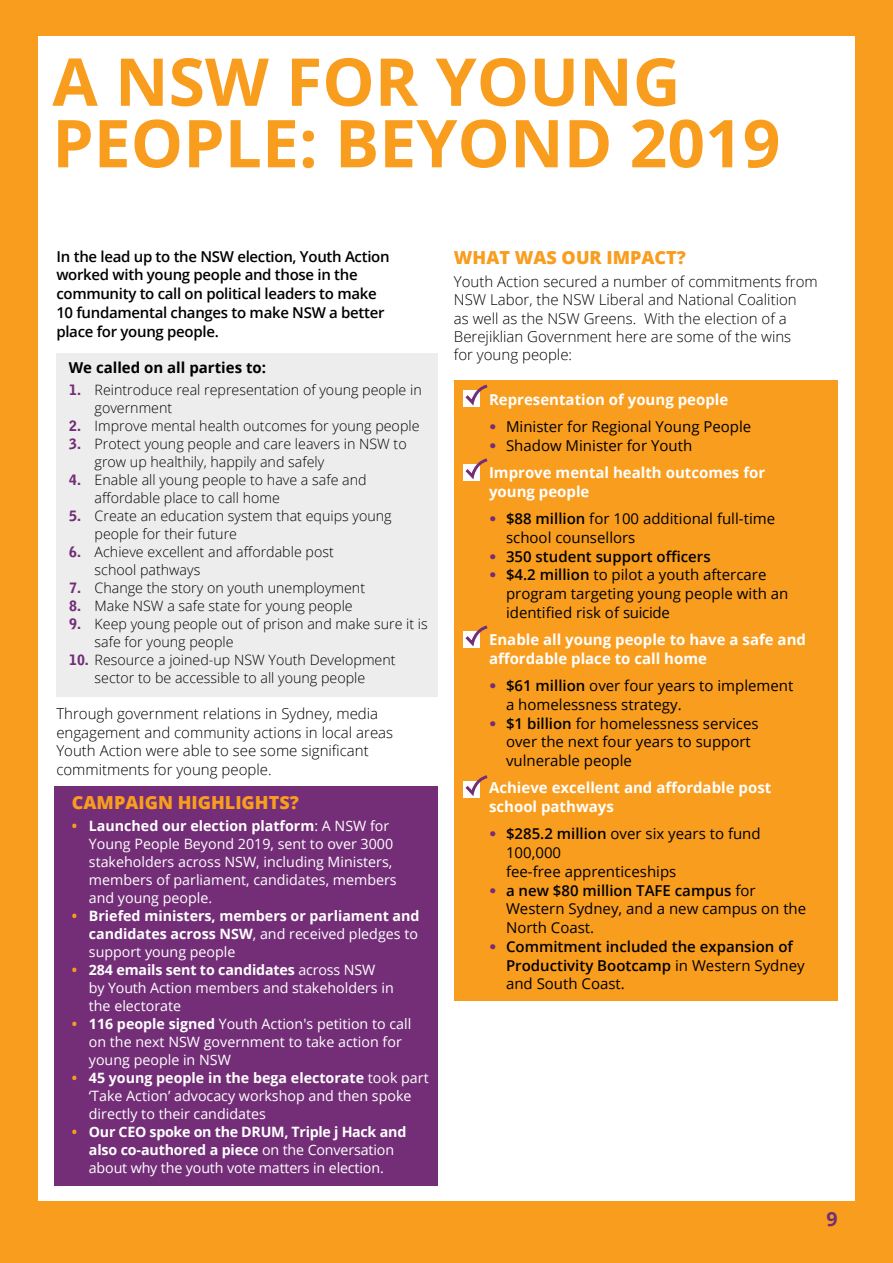
<style>
.page{position:relative;width:893px;height:1263px;background:#f99d1e}
.page>*{position:absolute;margin:0;border:0;box-sizing:border-box;transform-origin:0 0}
.t1{font:700 66px/61.5px "Open Sans";color:#f99d1e}
.t2{font:700 19.5px "Open Sans";color:#732e77}
.t3{font:800 18px "Open Sans";color:#f99d1e}
.t4{font:15px/18.8px "Open Sans";color:#000}
.t5{font:300 15px/18.5px "Open Sans";color:#000}
.t6{font:700 15px/18.8px "Open Sans";color:#fff}
.t7{font:600 15px/18.8px "Open Sans";letter-spacing:-.02em;color:#000}
.t8{font:600 15px/18.8px "Open Sans";color:#000}
.t9{font:700 15px "Open Sans";color:#000}
.t10{font:300 14.25px/18px "Open Sans";color:#000}
.t11{font:14.25px/18px "Open Sans";color:#fff}
.t12{font:700 14.25px/18px "Open Sans";letter-spacing:-.01em;color:#fff;text-align:justify}
.s1{font-family:"Bell Gothic Std";font-weight:900;color:#732e77}
.s2{font-weight:400;color:#000}
.s3{font-weight:600}
.s4{font-weight:400}
.s5{font-weight:700;color:#f99d1e}
.s6{font-weight:700}
.s7{color:#f99d1e}
</style>
<div class="page">
<div style="left:38px;top:36px;width:817px;height:1164px;background:#fff"></div>
<div style="left:56px;top:353px;width:382px;height:343px;background:#ededed"></div>
<div style="left:454px;top:380px;width:384px;height:620px;background:#f99d1e"></div>
<div style="left:55px;top:786px;width:383px;height:399px;background:#732e77"></div>
<svg style="left:463px;top:384px;width:25px;height:23px"></svg>
<svg style="left:463px;top:458px;width:25px;height:23px"></svg>
<svg style="left:463px;top:625px;width:25px;height:23px"></svg>
<svg style="left:463px;top:775px;width:25px;height:23px"></svg>
<h1 class="t1" style="left:52px;top:49px;width:730px">A NSW FOR YOUNG<br>PEOPLE: BEYOND 2019</h1>
<p class="t7" style="left:56px;top:247px;width:335px">In the lead up to the NSW election, Youth Action worked with young people and those in the community to call on political leaders to make 10 fundamental changes to make NSW a better place for young people.</p>
<p class="t3" style="left:454px;top:244px;width:234px">WHAT WAS OUR IMPACT?</p>
<p class="t5" style="left:454px;top:272px;width:365px">Youth Action secured a number of commitments from NSW Labor, the NSW Liberal and National Coalition<br>as well as the NSW Greens. With the election of a Berejiklian Government here are some of the wins<br>for young people:</p>
<p class="t6" style="left:489px;top:389px;width:241px">Representation of young people</p>
<p class="t4" style="left:489px;top:417px;width:264px"><span class="s1">•</span> Minister for Regional Young People</p>
<p class="t6" style="left:489px;top:431px;width:278px;line-height:27.3px"><span class="s1">•</span> <span class="s2">Shadow Minister for Youth<br></span>Improve mental health outcomes for</p>
<p class="t6" style="left:489px;top:481px;width:102px">young people</p>
<p class="t4" style="left:506px;top:509px;width:271px;text-indent:-17px"><span class="s1">•</span> <span class="s3">$88 million</span> for 100 additional full-time school counsellors</p>
<p class="t8" style="left:489px;top:546px;width:223px"><span class="s1">•</span> 350 student support officers</p>
<p class="t4" style="left:506px;top:565px;width:284px;text-indent:-17px"><span class="s1">•</span> <span class="s3">$4.2 million</span> to pilot a youth aftercare program targeting young people with an identified risk of suicide</p>
<p class="t6" style="left:489px;top:630px;width:319px">Enable all young people to have a safe and affordable place to call home</p>
<p class="t4" style="left:506px;top:676px;width:289px;text-indent:-17px"><span class="s1">•</span> <span class="s3">$61 million</span> over four years to implement a homelessness strategy.</p>
<p class="t4" style="left:506px;top:713px;width:254px;text-indent:-17px"><span class="s1">•</span> <span class="s3">$1 billion</span> for homelessness services over the next four years to support vulnerable people</p>
<p class="t6" style="left:489px;top:778px;width:284px">Achieve excellent and affordable post school pathways</p>
<p class="t4" style="left:506px;top:824px;width:256px;text-indent:-17px"><span class="s1">•</span> <span class="s3">$285.2 million</span> over six years to fund<br>100,000<br>fee-free apprenticeships</p>
<p class="t4" style="left:506px;top:880px;width:302px;text-indent:-17px"><span class="s1">•</span> <span class="s3">a new $80 million TAFE campus</span> for<br>Western Sydney, and a new campus on the<br>North Coast.</p>
<p class="t8" style="left:506px;top:937px;width:300px;text-indent:-17px"><span class="s1">•</span> Commitment included the expansion of<br>Productivity Bootcamp <span class="s4">in Western Sydney and South Coast.</span></p>
<p class="t9" style="left:69px;top:357px;width:199px">We called on all parties to:</p>
<p class="t10" style="left:95px;top:381px;width:329px;text-indent:-26px"><span class="s1">1.</span> Reintroduce real representation of young people in government</p>
<p class="t10" style="left:69px;top:417px;width:352px"><span class="s1">2.</span> Improve mental health outcomes for young people</p>
<p class="t10" style="left:95px;top:435px;width:314px;text-indent:-26px"><span class="s1">3.</span> Protect young people and care leavers in NSW to grow up healthily, happily and safely</p>
<p class="t10" style="left:95px;top:471px;width:274px;text-indent:-26px"><span class="s1">4.</span> Enable all young people to have a safe and affordable place to call home</p>
<p class="t10" style="left:95px;top:507px;width:299px;text-indent:-26px"><span class="s1">5.</span> Create an education system that equips young people for their future</p>
<p class="t10" style="left:95px;top:543px;width:241px;text-indent:-26px"><span class="s1">6.</span> Achieve excellent and affordable post school pathways</p>
<p class="t10" style="left:69px;top:579px;width:298px"><span class="s1">7.</span> Change the story on youth unemployment</p>
<p class="t10" style="left:69px;top:597px;width:285px"><span class="s1">8.</span> Make NSW a safe state for young people</p>
<p class="t10" style="left:95px;top:615px;width:335px;text-indent:-26px"><span class="s1">9.</span> Keep young people out of prison and make sure it is safe for young people</p>
<p class="t10" style="left:69px;top:651px;width:328px;text-align:center"><span class="s1">10.</span> Resource a joined-up NSW Youth Development sector to be accessible to all young people</p>
<p class="t5" style="left:56px;top:704px;width:338px">Through government relations in Sydney, media engagement and community actions in local areas Youth Action were able to see some significant commitments for young people.</p>
<p class="t3" style="left:72px;top:788px;width:228px">CAMPAIGN HIGHLIGHTS?</p>
<p class="t11" style="left:89px;top:816px;width:309px;text-indent:-17px"><span class="s5">•</span> <span class="s6">Launched our election platform</span>: A NSW for Young People Beyond 2019, sent to over 3000 stakeholders across NSW, including Ministers, members of parliament, candidates, members and young people.</p>
<p class="t12" style="left:89px;top:906px;width:332px;text-indent:-17px"><span class="s7">•</span> Briefed ministers, members or parliament and candidates across NSW<span class="s4">, and received pledges to support young people</span></p>
<p class="t11" style="left:89px;top:960px;width:306px;text-indent:-17px"><span class="s5">•</span> <span class="s6">284 emails sent to candidates</span> across NSW by Youth Action members and stakeholders in the electorate</p>
<p class="t11" style="left:89px;top:1014px;width:324px;text-indent:-17px"><span class="s5">•</span> <span class="s6">116 people signed</span> Youth Action's petition to call on the next NSW government to take action for young people in NSW</p>
<p class="t11" style="left:89px;top:1068px;width:341px;text-indent:-17px"><span class="s5">•</span> <span class="s6">45 young people in the bega electorate</span> took part ‘Take Action’ advocacy workshop and then spoke directly to their candidates</p>
<p class="t12" style="left:72px;top:1122px;width:336px;text-align:center"><span class="s7">•</span> Our CEO spoke on the DRUM, Triple j Hack and also co-authored a piece <span class="s4">on the Conversation about why the youth vote matters in election.</span></p>
<h2 class="t2" style="left:827px;top:1205px;width:13px">9</h2>
</div>
